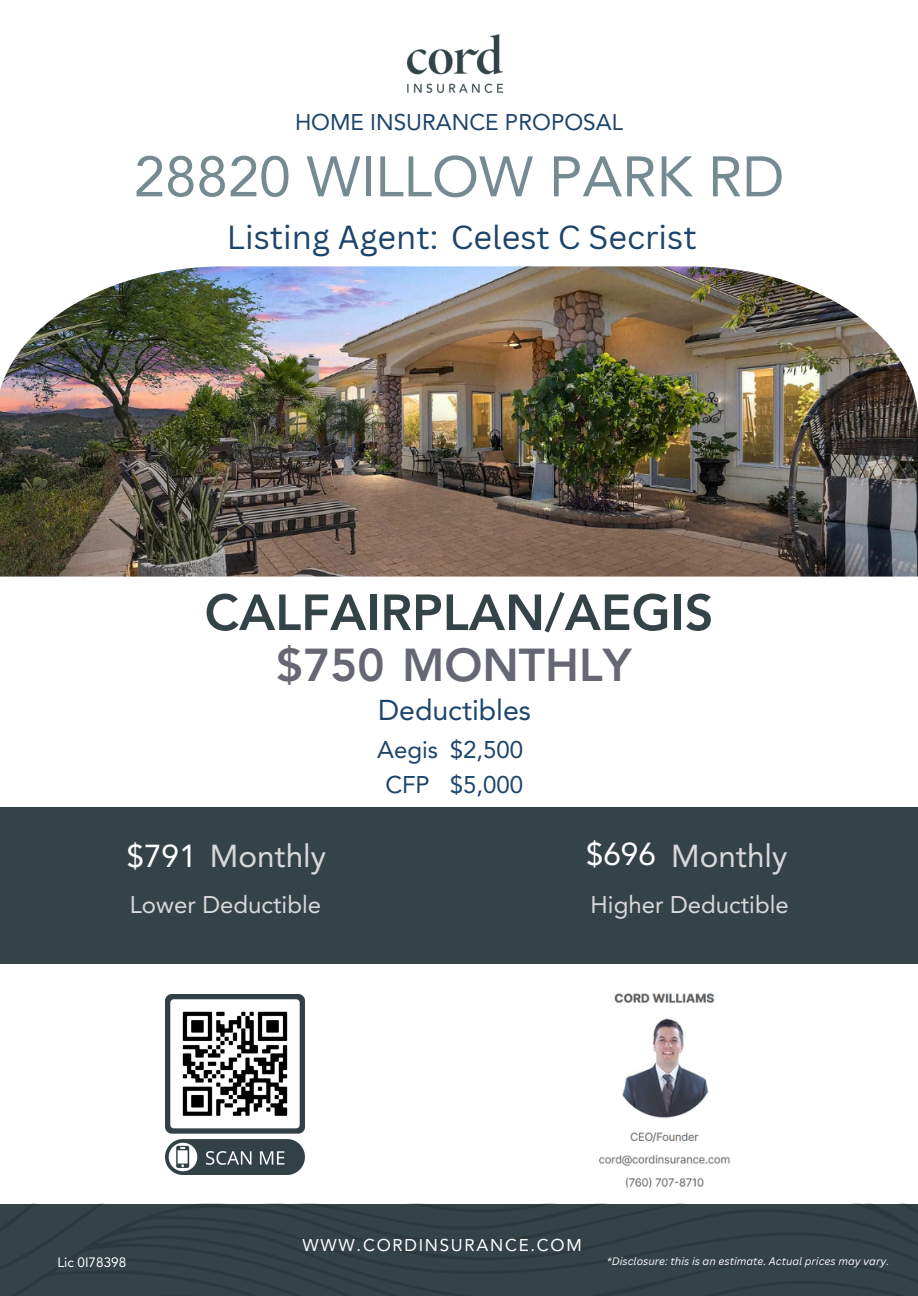
<style>
.page{position:relative;width:918px;height:1296px;background:#fff}
.page>*{position:absolute;margin:0;border:0;box-sizing:border-box;transform-origin:0 0}
.t1{font:56.4px "Avenir LT Pro";color:#748b91}
.t2{font:800 50.25px "Avenir LT Pro";color:#344348}
.t3{font:800 45.75px "Avenir LT Pro";color:#666775}
.t4{font:32.4px "Canva Sans";color:#1d446b}
.t5{font:31.5px "Avenir LT Pro";color:#d9d9d9}
.t6{font:31.5px "Avenir LT Pro";color:#fff}
.t7{font:28.5px "Avenir LT Pro";color:#1d446b}
.t8{font:24px "Avenir LT Pro";color:#d9d9d9}
.t9{font:24px "Avenir LT Pro";color:#1d446b}
.t10{font:22.65px "Avenir LT Pro";color:#1d446b}
.t11{font:16.95px "Avenir LT Pro";letter-spacing:.1em;color:#fff}
.t12{font:13.5px "Avenir LT Pro";color:#fff}
.t13{font:italic 10.5px "Canva Sans";color:#fff}
.s1{color:#fff}
</style>
<div class="page">
<div style="left:0;top:807px;width:918px;height:157px;background:#344348"></div>
<img style="left:408px;top:35px;width:94px;height:57px">
<img style="left:0;top:1204px;width:918px;height:92px">
<img style="left:598px;top:993px;width:132px;height:195px">
<img style="left:165px;top:994px;width:140px;height:180px">
<img style="left:0;top:266px;width:918px;height:311px">
<p class="t10" style="left:295px;top:113px;width:329px">HOME INSURANCE PROPOSAL</p>
<h4 class="t1" style="left:134px;top:154px;width:652px">28820 WILLOW PARK RD</h4>
<p class="t4" style="left:227px;top:214px;width:471px">Listing Agent: Celest C Secrist</p>
<h2 class="t2" style="left:205px;top:592px;width:510px">CALFAIRPLAN/AEGIS</h2>
<h3 class="t3" style="left:276px;top:647px;width:357px">$750 MONTHLY</h3>
<h4 class="t5" style="left:127px;top:843px;width:201px"><span class="s1">$791</span> Monthly</h4>
<h4 class="t8" style="left:130px;top:895px;width:193px">Lower Deductible</h4>
<p class="t7" style="left:378px;top:699px;width:155px">Deductibles</p>
<p class="t9" style="left:450px;top:739px;width:75px">$2,500</p>
<p class="t9" style="left:450px;top:775px;width:75px">$5,000</p>
<p class="t9" style="left:377px;top:739px;width:62px">Aegis</p>
<p class="t9" style="left:385px;top:775px;width:46px">CFP</p>
<p class="t6" style="left:586px;top:841px;width:72px">$696</p>
<h4 class="t5" style="left:671px;top:843px;width:118px">Monthly</h4>
<p class="t8" style="left:591px;top:895px;width:200px">Higher Deductible</p>
<p class="t12" style="left:57px;top:1257px;width:70px">Lic 0I78398</p>
<p class="t11" style="left:303px;top:1238px;width:281px">WWW.CORDINSURANCE.COM</p>
<h2 class="t13" style="left:607px;top:1254px;width:284px">*Disclosure: this is an estimate. Actual prices may vary.</h2>
</div>
